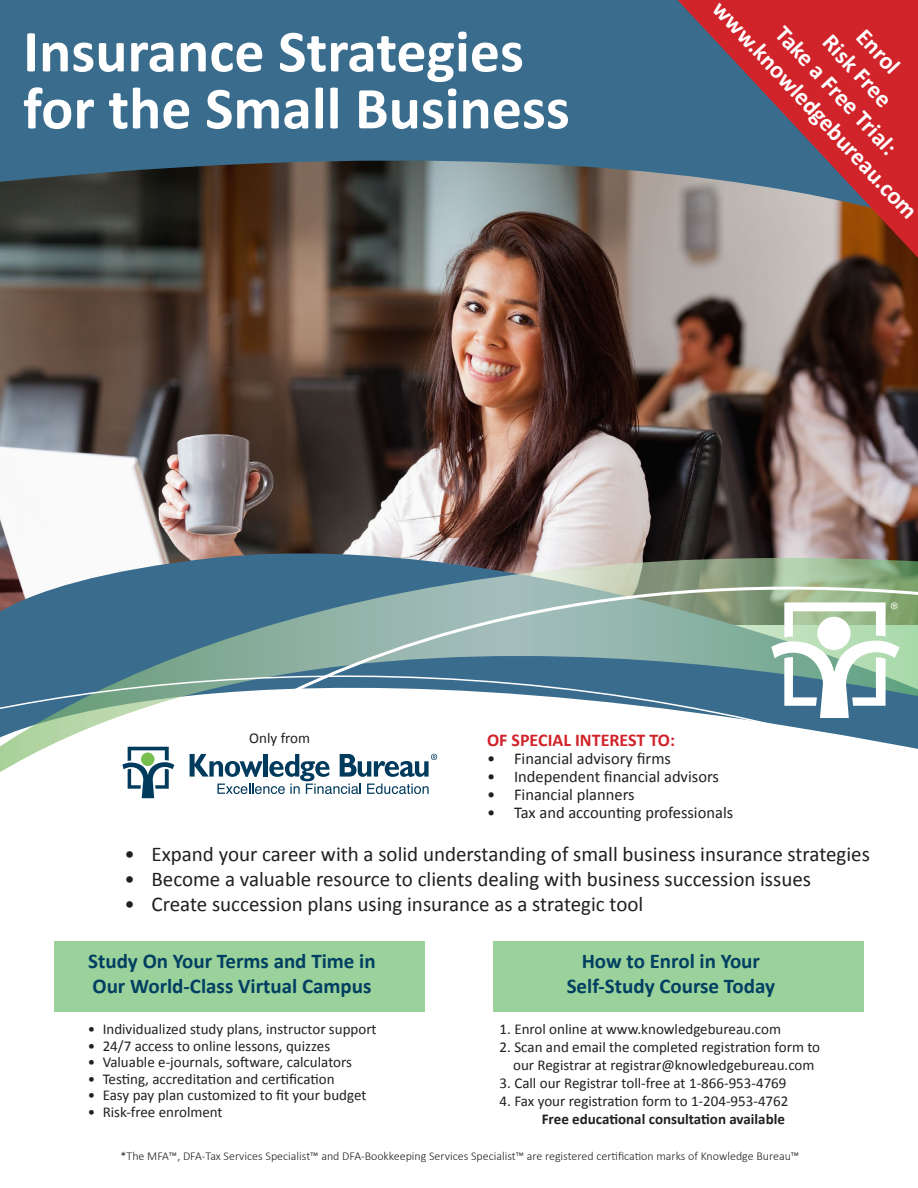
<style>
.page{position:relative;width:918px;height:1188px;background:#fff}
.page>*{position:absolute;margin:0;border:0;box-sizing:border-box;transform-origin:0 0}
.body_copy{font:700 60px "Calibri";color:#fff}
.t1{font:700 24px "Calibri";color:#fff}
.t2{font:21px "Calibri";color:#231f20}
.t3{font:700 21px/25.2px "Calibri";color:#003f61}
.t4{font:700 18px "Calibri";color:#d1232a}
.t5{font:16.5px "Calibri";color:#231f20}
.t6{font:15px/18px "Calibri";color:#231f20;text-align:center}
.t7{font:700 15px "Calibri";color:#231f20}
.t8{font:300 12px "Calibri";color:#231f20}
</style>
<div class="page">
<div style="left:55px;top:942px;width:370px;height:70px;background:#9bd19b"></div>
<div style="left:493px;top:942px;width:370px;height:70px;background:#9bd19b"></div>
<img style="left:0;top:296px;width:918px;height:230px">
<svg style="left:0;top:0;width:918px;height:296px;background:#4c6471"></svg>
<svg style="left:0;top:622px;width:28px;height:150px;background:#618d9a"></svg>
<svg style="left:28px;top:496px;width:890px;height:303px"></svg>
<svg style="left:771px;top:602px;width:129px;height:116px"></svg>
<svg style="left:122px;top:747px;width:52px;height:51px"></svg>
<svg style="left:190px;top:754px;width:247px;height:40px"></svg>
<svg style="left:678px;top:0;width:240px;height:258px;background:#9c545d"></svg>
<p class="body_copy" style="left:23px;top:13px;width:502px">Insurance Strategies</p>
<p class="body_copy" style="left:23px;top:70px;width:548px">for the Small Business</p>
<p class="t1" style="left:728px;top:-6px;width:289px;rotate:47deg">www.knowledgebureau.com</p>
<p class="t1" style="left:791px;top:19px;width:167px;rotate:47deg">Take a Free Trial:</p>
<p class="t1" style="left:872px;top:22px;width:53px;rotate:47deg">Enrol</p>
<p class="t1" style="left:838px;top:28px;width:91px;rotate:47deg">Risk Free</p>
<p class="t6" style="left:249px;top:729px;width:62px">Only from</p>
<p class="t4" style="left:487px;top:728px;width:189px">OF SPECIAL INTEREST TO:</p>
<p class="t5" style="left:487px;top:748px;width:185px">• Financial advisory firms</p>
<p class="t5" style="left:487px;top:766px;width:233px">• Independent financial advisors</p>
<p class="t5" style="left:487px;top:784px;width:149px">• Financial planners</p>
<p class="t5" style="left:487px;top:802px;width:248px">• Tax and accounting professionals</p>
<p class="t2" style="left:124px;top:841px;width:747px">• Expand your career with a solid understanding of small business insurance strategies</p>
<p class="t2" style="left:124px;top:866px;width:688px">• Become a valuable resource to clients dealing with business succession issues</p>
<p class="t2" style="left:124px;top:891px;width:520px">• Create succession plans using insurance as a strategic tool</p>
<h3 class="t3" style="left:88px;top:949px;width:289px">Study On Your Terms and Time in<br>Our World-Class Virtual Campus</h3>
<h3 class="t3" style="left:567px;top:949px;width:210px;text-align:center">How to Enrol in Your<br>Self-Study Course Today</h3>
<p class="t6" style="left:88px;top:1021px;width:290px">• Individualized study plans, instructor support</p>
<p class="t6" style="left:88px;top:1037px;width:244px">• 24/7 access to online lessons, quizzes</p>
<p class="t6" style="left:88px;top:1054px;width:266px">• Valuable e-journals, software, calculators</p>
<p class="t6" style="left:88px;top:1070px;width:248px">• Testing, accreditation and certification</p>
<p class="t6" style="left:88px;top:1087px;width:280px">• Easy pay plan customized to fit your budget</p>
<p class="t6" style="left:88px;top:1103px;width:136px">• Risk-free enrolment</p>
<p class="t6" style="left:500px;top:1021px;width:283px">1. Enrol online at www.knowledgebureau.com</p>
<p class="t6" style="left:500px;top:1039px;width:322px">2. Scan and email the completed registration form to our Registrar at registrar@knowledgebureau.com</p>
<p class="t6" style="left:500px;top:1075px;width:288px">3. Call our Registrar toll-free at 1-866-953-4769</p>
<p class="t6" style="left:500px;top:1093px;width:290px">4. Fax your registration form to 1-204-953-4762</p>
<p class="t7" style="left:542px;top:1110px;width:245px">Free educational consultation available</p>
<p class="t8" style="left:121px;top:1148px;width:680px">*The MFA™, DFA-Tax Services Specialist™ and DFA-Bookkeeping Services Specialist™ are registered certification marks of Knowledge Bureau™</p>
</div>
